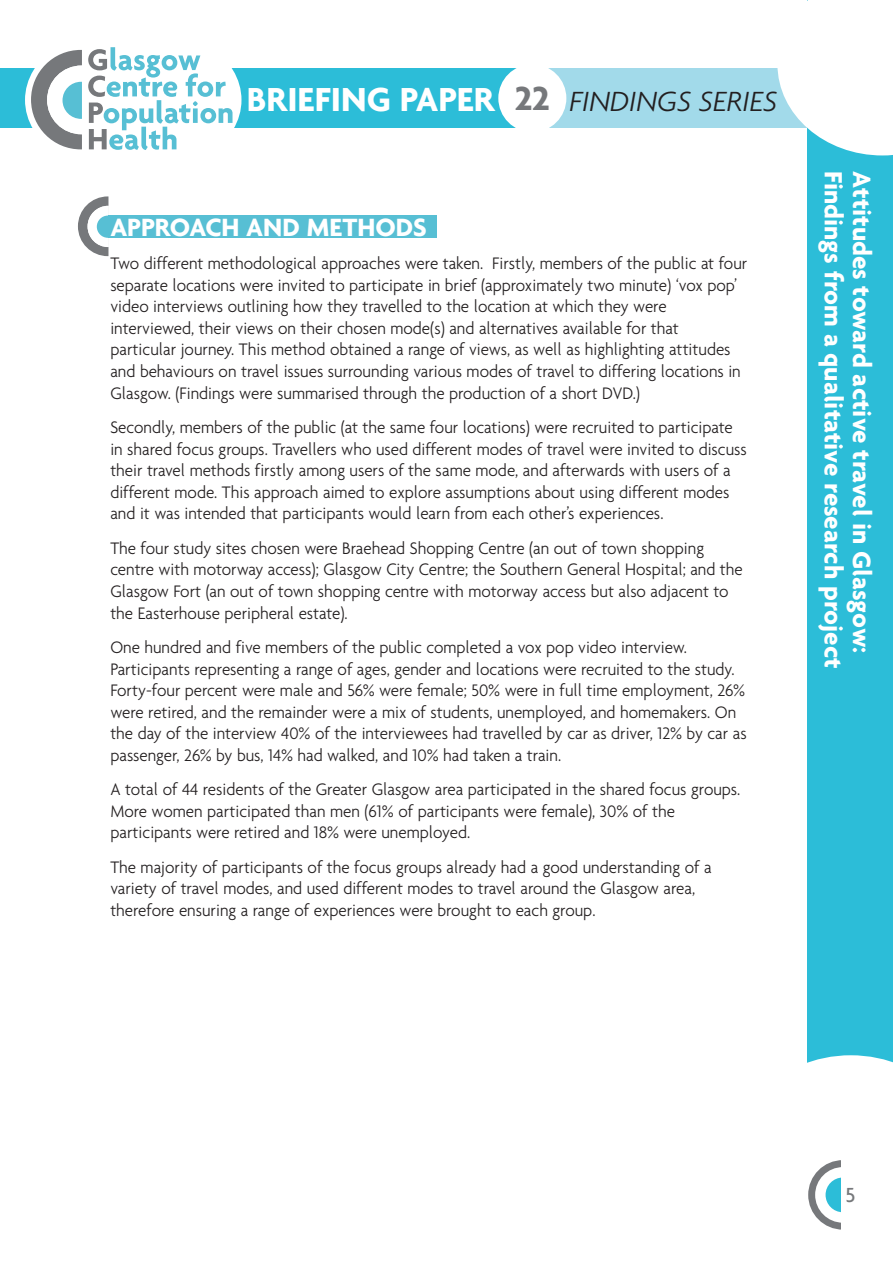
<style>
.page{position:relative;width:893px;height:1263px;background:#fff}
.page>*{position:absolute;margin:0;border:0;box-sizing:border-box;transform-origin:0 0}
.t1{font:700 36px "Agenda";color:#fff}
.t2{font:italic 300 30px "Agenda";color:#231f20}
.t3{font:700 27px "Agenda";color:#fff}
.t4{font:500 22.05px "Agenda";color:#76787b}
.t5{font:300 18px/21.6px "Agenda";color:#231f20;scale:.95 1}
.s1{color:#76787b}
</style>
<div class="page">
<div style="left:0;top:68px;width:893px;height:60px;background:#2cbdd8"></div>
<div style="left:532px;top:68px;width:278px;height:60px;background:#a2daea"></div>
<div style="left:498px;top:64px;width:68px;height:68px;background:#fff;border-radius:50%"></div>
<div style="left:808px;top:1px;width:85px;height:1262px;background:#2cbdd8"></div>
<div style="left:25px;top:23px;width:216px;height:154px;background:#fff;border-radius:50%"></div>
<svg style="left:31px;top:50px;width:51px;height:99px"></svg>
<svg style="left:88px;top:47px;width:145px;height:103px"></svg>
<svg style="left:777px;top:0;width:116px;height:155px"></svg>
<div style="left:807px;top:1055px;width:86px;height:208px;background:#fff"></div>
<div style="left:808px;top:1160px;width:70px;height:69px;background:#76787b;border-radius:50%"></div>
<div style="left:815px;top:1167px;width:56px;height:56px;background:#fff;border-radius:50%"></div>
<div style="left:825px;top:1177px;width:35px;height:35px;background:#2cbdd8;border-radius:50%"></div>
<div style="left:841px;top:1146px;width:39px;height:91px;background:#fff"></div>
<svg style="left:78px;top:196px;width:31px;height:60px"></svg>
<div style="left:108px;top:216px;width:329px;height:22px;background:#57bfd4"></div>
<h1 class="t1" style="left:247px;top:85px;width:304px">BRIEFING PAPER <span class="s1">22</span></h1>
<h2 class="t2" style="left:570px;top:89px;width:209px">FINDINGS SERIES</h2>
<h3 class="t3" style="left:110px;top:216px;width:318px">APPROACH AND METHODS</h3>
<p class="t5" style="left:110px;top:254px;width:672px">Two different methodological approaches were taken. Firstly, members of the public at four separate locations were invited to participate in brief (approximately two minute) ‘vox pop’ video interviews outlining how they travelled to the location at which they were interviewed, their views on their chosen mode(s) and alternatives available for that particular journey. This method obtained a range of views, as well as highlighting attitudes and behaviours on travel issues surrounding various modes of travel to differing locations in Glasgow. (Findings were summarised through the production of a short DVD.)</p>
<p class="t5" style="left:110px;top:418px;width:671px">Secondly, members of the public (at the same four locations) were recruited to participate in shared focus groups. Travellers who used different modes of travel were invited to discuss their travel methods firstly among users of the same mode, and afterwards with users of a different mode. This approach aimed to explore assumptions about using different modes and it was intended that participants would learn from each other’s experiences.</p>
<p class="t5" style="left:110px;top:539px;width:667px">The four study sites chosen were Braehead Shopping Centre (an out of town shopping centre with motorway access); Glasgow City Centre; the Southern General Hospital; and the Glasgow Fort (an out of town shopping centre with motorway access but also adjacent to the Easterhouse peripheral estate).</p>
<p class="t5" style="left:110px;top:638px;width:671px">One hundred and five members of the public completed a vox pop video interview.<br>Participants representing a range of ages, gender and locations were recruited to the study.<br>Forty-four percent were male and 56% were female; 50% were in full time employment, 26% were retired, and the remainder were a mix of students, unemployed, and homemakers. On the day of the interview 40% of the interviewees had travelled by car as driver, 12% by car as passenger, 26% by bus, 14% had walked, and 10% had taken a train.</p>
<p class="t5" style="left:110px;top:780px;width:665px">A total of 44 residents of the Greater Glasgow area participated in the shared focus groups.<br>More women participated than men (61% of participants were female), 30% of the participants were retired and 18% were unemployed.</p>
<p class="t5" style="left:110px;top:858px;width:634px">The majority of participants of the focus groups already had a good understanding of a variety of travel modes, and used different modes to travel around the Glasgow area, therefore ensuring a range of experiences were brought to each group.</p>
<h3 class="t3" style="left:844px;top:171px;width:499px;rotate:90deg">Findings from a qualitative research project</h3>
<h3 class="t3" style="left:873px;top:171px;width:484px;rotate:90deg">Attitudes toward active travel in Glasgow:</h3>
<p class="t4" style="left:846px;top:1186px;width:11px">5</p>
</div>
